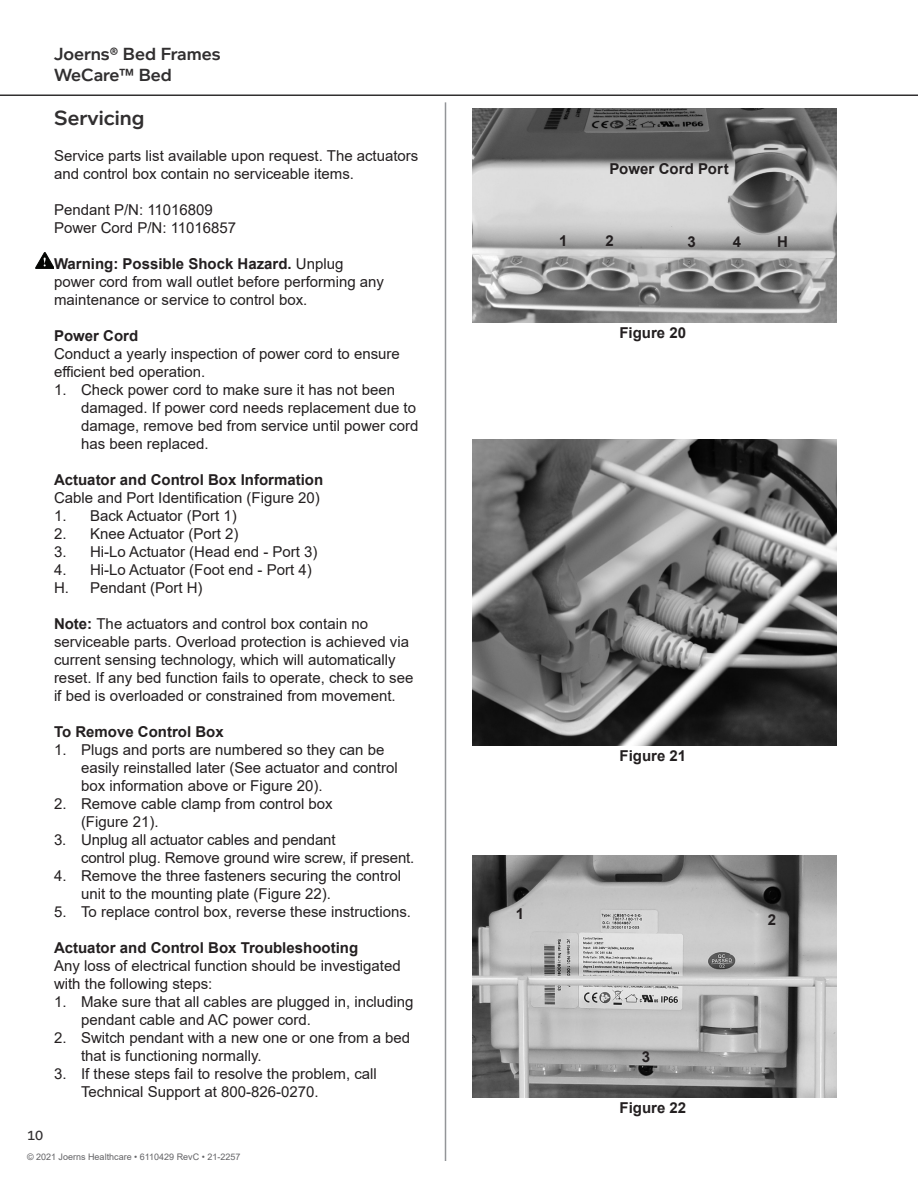
<style>
.page{position:relative;width:918px;height:1188px;background:#fff}
.page>*{position:absolute;margin:0;border:0;box-sizing:border-box;transform-origin:0 0}
.t1{font:600 21px "Foundry Context";color:#312f30}
.t2{font:600 18px/21px "Foundry Context";color:#312f30}
.t3{font:15px/18px "Arial";color:#231f20}
.t4{font:700 15px "Arial";color:#231f20}
.t5{font:500 13.5px "Foundry Context";color:#312f30}
.t6{font:9px "Arial";color:#636366}
.s1{font-weight:700}
</style>
<div class="page">
<hr style="left:445px;top:102px;width:1px;height:1059px;background:#939598">
<hr style="left:0;top:94px;width:918px;height:2px;background:#312f30">
<svg style="left:36px;top:253px;width:18px;height:16px"></svg>
<img style="left:472px;top:440px;width:365px;height:305px">
<img style="left:472px;top:108px;width:365px;height:214px">
<img style="left:472px;top:855px;width:365px;height:242px">
<p class="t2" style="left:54px;top:43px;width:168px">Joerns® Bed Frames<br>WeCare™ Bed</p>
<h1 class="t1" style="left:54px;top:105px;width:92px">Servicing</h1>
<p class="t3" style="left:54px;top:146px;width:366px">Service parts list available upon request. The actuators and control box contain no serviceable items.</p>
<p class="t3" style="left:54px;top:200px;width:184px">Pendant P/N: 11016809<br>Power Cord P/N: 11016857</p>
<p class="t3" style="left:54px;top:254px;width:332px"><span class="s1">Warning: Possible Shock Hazard.</span> Unplug power cord from wall outlet before performing any maintenance or service to control box.</p>
<p class="t4" style="left:54px;top:325px;width:86px">Power Cord</p>
<p class="t3" style="left:54px;top:344px;width:347px">Conduct a yearly inspection of power cord to ensure efficient bed operation.</p>
<p class="t3" style="left:81px;top:380px;width:339px;text-indent:-27px">1. Check power cord to make sure it has not been damaged. If power cord needs replacement due to damage, remove bed from service until power cord has been replaced.</p>
<p class="t4" style="left:54px;top:469px;width:271px">Actuator and Control Box Information</p>
<p class="t3" style="left:54px;top:488px;width:267px">Cable and Port Identification (Figure 20)</p>
<p class="t3" style="left:54px;top:506px;width:184px">1. Back Actuator (Port 1)</p>
<p class="t3" style="left:54px;top:524px;width:186px">2. Knee Actuator (Port 2)</p>
<p class="t3" style="left:54px;top:542px;width:265px">3. Hi-Lo Actuator (Head end - Port 3)</p>
<p class="t3" style="left:54px;top:560px;width:259px">4. Hi-Lo Actuator (Foot end - Port 4)<br>H. Pendant (Port H)</p>
<p class="t3" style="left:54px;top:614px;width:361px"><span class="s1">Note:</span> The actuators and control box contain no serviceable parts. Overload protection is achieved via current sensing technology, which will automatically reset. If any bed function fails to operate, check to see if bed is overloaded or constrained from movement.</p>
<p class="t4" style="left:54px;top:721px;width:171px">To Remove Control Box</p>
<p class="t3" style="left:81px;top:740px;width:318px;text-indent:-27px">1. Plugs and ports are numbered so they can be easily reinstalled later (See actuator and control box information above or Figure 20).</p>
<p class="t3" style="left:81px;top:794px;width:253px;text-indent:-27px">2. Remove cable clamp from control box (Figure 21).</p>
<p class="t3" style="left:81px;top:830px;width:335px;text-indent:-27px">3. Unplug all actuator cables and pendant<br>control plug. Remove ground wire screw, if present.</p>
<p class="t3" style="left:81px;top:866px;width:322px;text-indent:-27px">4. Remove the three fasteners securing the control unit to the mounting plate (Figure 22).</p>
<p class="t3" style="left:54px;top:902px;width:359px">5. To replace control box, reverse these instructions.</p>
<p class="t4" style="left:54px;top:937px;width:306px">Actuator and Control Box Troubleshooting</p>
<p class="t3" style="left:54px;top:956px;width:348px">Any loss of electrical function should be investigated with the following steps:</p>
<p class="t3" style="left:81px;top:992px;width:334px;text-indent:-27px">1. Make sure that all cables are plugged in, including pendant cable and AC power cord.</p>
<p class="t3" style="left:81px;top:1028px;width:331px;text-indent:-27px">2. Switch pendant with a new one or one from a bed that is functioning normally.</p>
<p class="t3" style="left:81px;top:1064px;width:297px;text-indent:-27px">3. If these steps fail to resolve the problem, call<br>Technical Support at 800-826-0270.</p>
<p class="t5" style="left:27px;top:1128px;width:18px">10</p>
<p class="t6" style="left:27px;top:1150px;width:215px">© 2021 Joerns Healthcare • 6110429 RevC • 21-2257</p>
<p class="t4" style="left:610px;top:158px;width:121px">Power Cord Port</p>
<p class="t4" style="left:559px;top:230px;width:10px">1</p>
<p class="t4" style="left:605px;top:230px;width:10px">2</p>
<p class="t4" style="left:687px;top:231px;width:10px">3</p>
<p class="t4" style="left:733px;top:231px;width:10px">4</p>
<p class="t4" style="left:777px;top:231px;width:12px">H</p>
<p class="t4" style="left:619px;top:322px;width:68px">Figure 20</p>
<p class="t4" style="left:516px;top:903px;width:10px">1</p>
<p class="t4" style="left:620px;top:745px;width:68px">Figure 21</p>
<p class="t4" style="left:642px;top:1046px;width:10px">3</p>
<p class="t4" style="left:620px;top:1097px;width:68px">Figure 22</p>
<p class="t4" style="left:768px;top:909px;width:10px">2</p>
</div>
